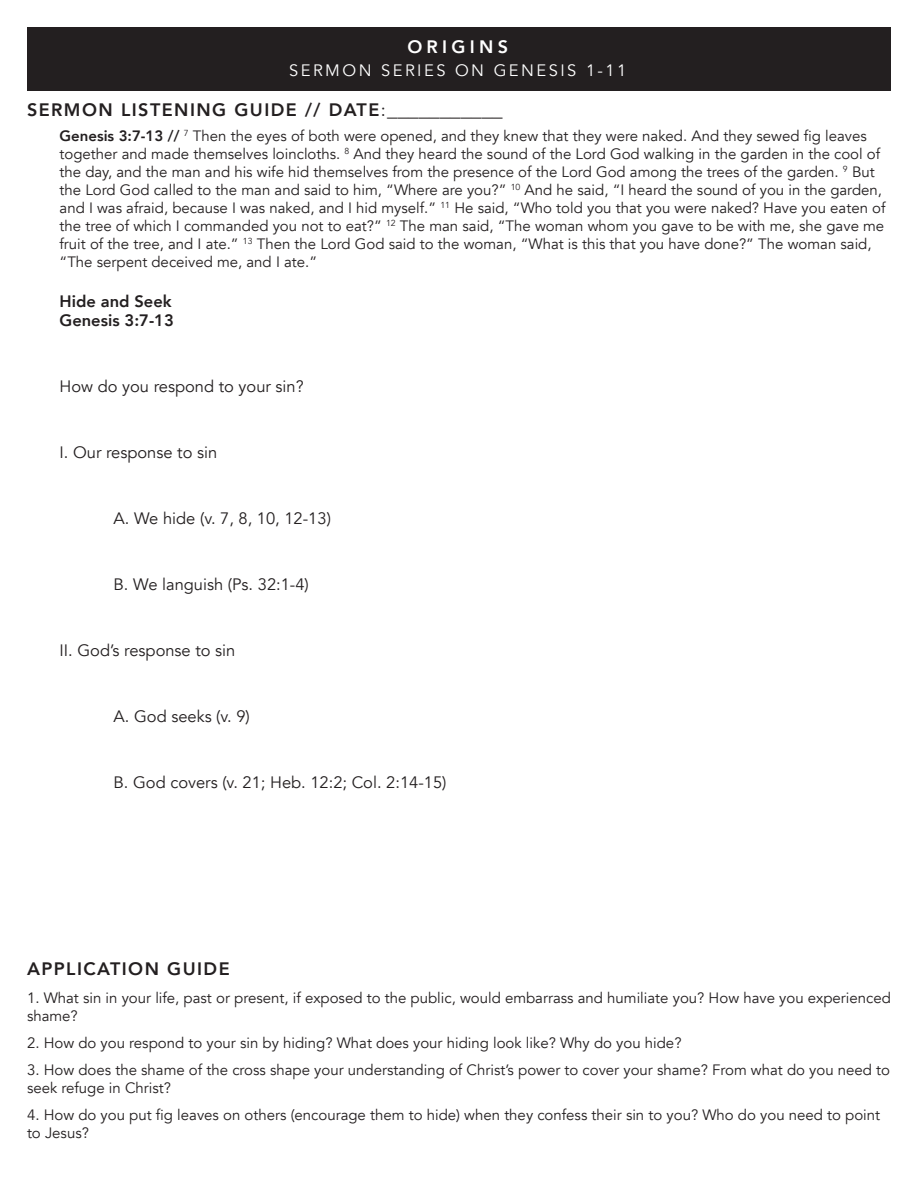
<style>
.page{position:relative;width:918px;height:1188px;background:#fff}
.page>*{position:absolute;margin:0;border:0;box-sizing:border-box;transform-origin:0 0}
.t1{font:800 18px "Avenir";letter-spacing:.08em;color:#231f20}
.t2{font:800 18px "Avenir";letter-spacing:.24em;color:#fff}
.t3{font:16.5px "Avenir";color:#231f20}
.t4{font:16.5px "Avenir";letter-spacing:.15em;color:#fff}
.t5{font:800 16.5px "Avenir";color:#231f20}
.t6{font:15px/18px "Avenir";color:#231f20}
.s1{font-weight:400}
.s2{font-weight:400;font-size:21px}
.s3{font-weight:800}
</style>
<div class="page">
<div style="left:27px;top:27px;width:864px;height:64px;background:#231f20"></div>
<p class="t2" style="left:407px;top:33px;width:102px">ORIGINS</p>
<p class="t4" style="left:289px;top:60px;width:339px">SERMON SERIES ON GENESIS 1-11</p>
<p class="t1" style="left:27px;top:95px;width:477px">SERMON LISTENING GUIDE // DATE<span class="s1">:</span><span class="s2">___________</span></p>
<p class="t6" style="left:60px;top:127px;width:828px"><span class="s3">Genesis 3:7-13 //</span> <sup>7</sup> Then the eyes of both were opened, and they knew that they were naked. And they sewed fig leaves together and made themselves loincloths. <sup>8</sup> And they heard the sound of the Lord God walking in the garden in the cool of the day, and the man and his wife hid themselves from the presence of the Lord God among the trees of the garden. <sup>9</sup> But the Lord God called to the man and said to him, “Where are you?” <sup>10</sup> And he said, “I heard the sound of you in the garden, and I was afraid, because I was naked, and I hid myself.” <sup>11</sup> He said, “Who told you that you were naked? Have you eaten of the tree of which I commanded you not to eat?” <sup>12</sup> The man said, “The woman whom you gave to be with me, she gave me fruit of the tree, and I ate.” <sup>13</sup> Then the Lord God said to the woman, “What is this that you have done?” The woman said, “The serpent deceived me, and I ate.”</p>
<p class="t5" style="left:60px;top:288px;width:114px">Hide and Seek</p>
<p class="t5" style="left:60px;top:308px;width:116px">Genesis 3:7-13</p>
<p class="t3" style="left:60px;top:377px;width:246px">How do you respond to your sin?</p>
<p class="t3" style="left:60px;top:443px;width:159px">I. Our response to sin</p>
<p class="t3" style="left:114px;top:509px;width:219px">A. We hide (v. 7, 8, 10, 12-13)</p>
<p class="t3" style="left:114px;top:575px;width:197px">B. We languish (Ps. 32:1-4)</p>
<p class="t3" style="left:60px;top:641px;width:177px">II. God’s response to sin</p>
<p class="t3" style="left:114px;top:707px;width:138px">A. God seeks (v. 9)</p>
<p class="t3" style="left:114px;top:773px;width:334px">B. God covers (v. 21; Heb. 12:2; Col. 2:14-15)</p>
<p class="t1" style="left:27px;top:955px;width:204px">APPLICATION GUIDE</p>
<p class="t6" style="left:27px;top:989px;width:865px">1. What sin in your life, past or present, if exposed to the public, would embarrass and humiliate you? How have you experienced shame?</p>
<p class="t6" style="left:27px;top:1034px;width:656px">2. How do you respond to your sin by hiding? What does your hiding look like? Why do you hide?</p>
<p class="t6" style="left:27px;top:1061px;width:865px">3. How does the shame of the cross shape your understanding of Christ’s power to cover your shame? From what do you need to seek refuge in Christ?</p>
<p class="t6" style="left:27px;top:1106px;width:855px">4. How do you put fig leaves on others (encourage them to hide) when they confess their sin to you? Who do you need to point to Jesus?</p>
</div>
